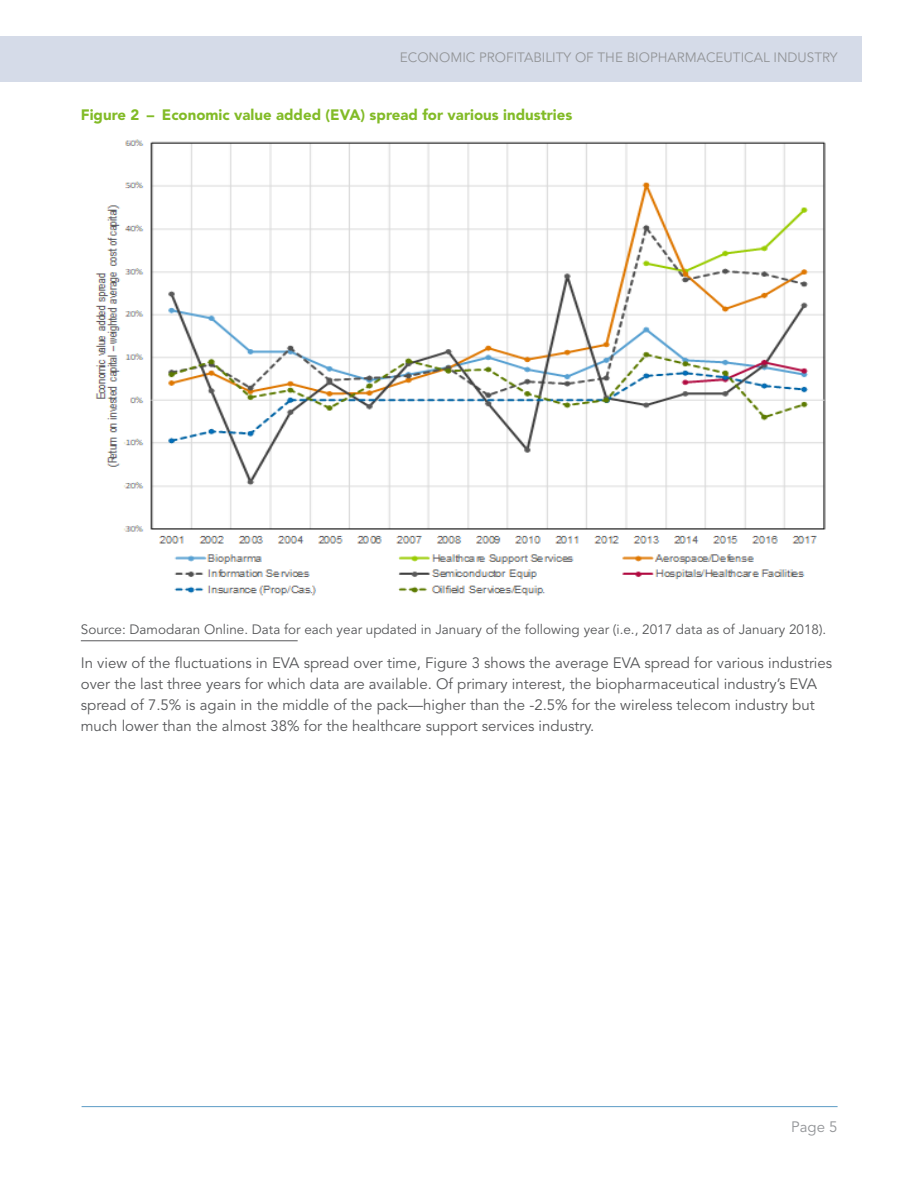
<style>
.page{position:relative;width:918px;height:1188px;background:#fff}
.page>*{position:absolute;margin:0;border:0;box-sizing:border-box;transform-origin:0 0}
.Body_Text_-_Left{font:15px/21px "Avenir LT Std";color:#57585a}
.t1{font:900 15px "Avenir LT Std";color:#82bb27}
.t2{font:15px "Avenir LT Std";color:#939598}
.Source_text{font:13.5px "Avenir LT Std";color:#57585a}
.t3{font:13.5px "Avenir LT Std";color:#939598}
</style>
<div class="page">
<div style="left:0;top:37px;width:862px;height:45px;background:#d5dbe8"></div>
<hr style="left:82px;top:1106px;width:756px;height:1px;background:#5c9bc5">
<hr style="left:81px;top:641px;width:217px;height:1px;background:#57585a">
<img style="left:95px;top:139px;width:731px;height:457px">
<p class="t3" style="left:400px;top:50px;width:439px">ECONOMIC PROFITABILITY OF THE BIOPHARMACEUTICAL INDUSTRY</p>
<p class="t1" style="left:81px;top:106px;width:493px">Figure 2 – Economic value added (EVA) spread for various industries</p>
<p class="Source_text" style="left:81px;top:621px;width:747px">Source: Damodaran Online. Data for each year updated in January of the following year (i.e., 2017 data as of January 2018).</p>
<p class="Body_Text_-_Left" style="left:81px;top:653px;width:753px">In view of the fluctuations in EVA spread over time, Figure 3 shows the average EVA spread for various industries over the last three years for which data are available. Of primary interest, the biopharmaceutical industry’s EVA spread of 7.5% is again in the middle of the pack—higher than the -2.5% for the wireless telecom industry but much lower than the almost 38% for the healthcare support services industry.</p>
<p class="t2" style="left:791px;top:1118px;width:48px">Page 5</p>
</div>
